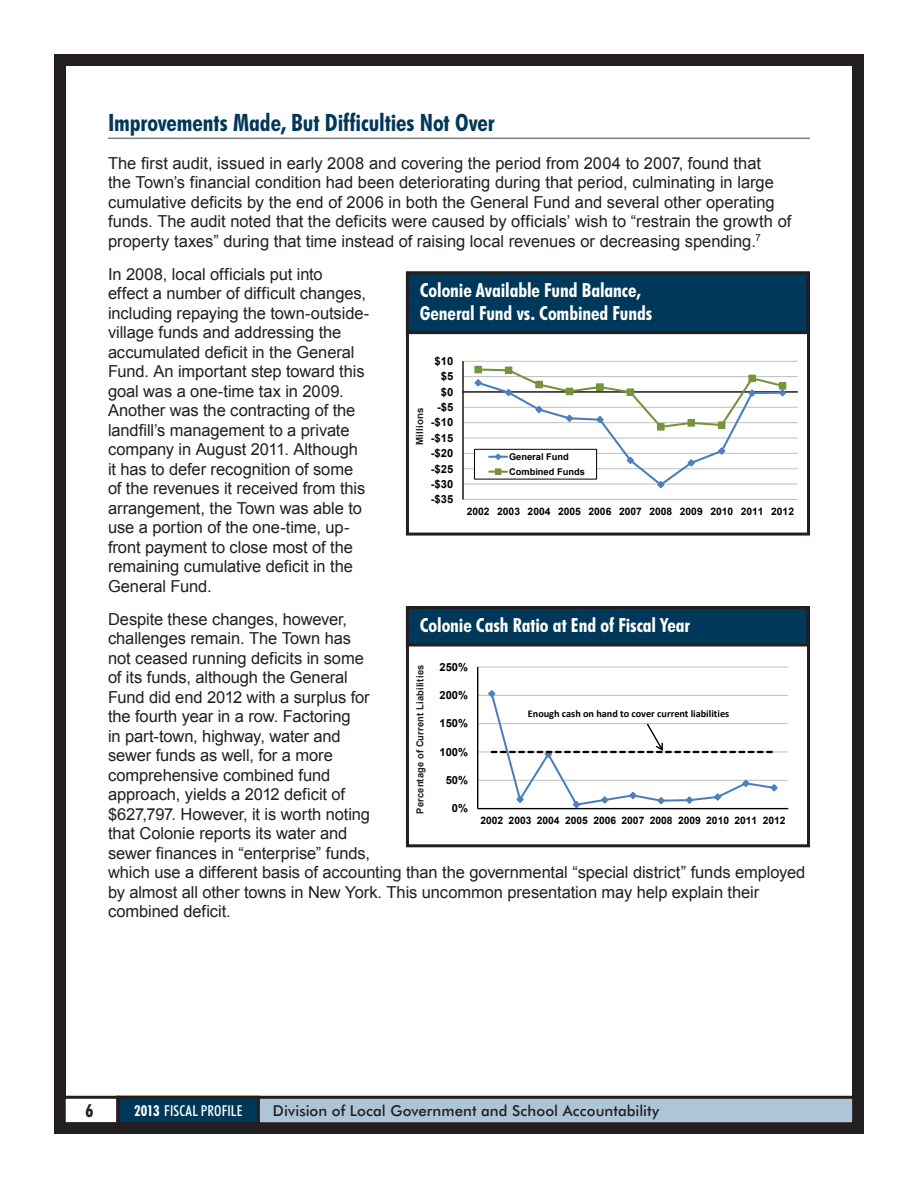
<style>
.page{position:relative;width:918px;height:1188px;background:#fff}
.page>*{position:absolute;margin:0;border:0;box-sizing:border-box;transform-origin:0 0}
.Ann_Rep_headings{font:700 condensed 24px "Futura BT";letter-spacing:-.005em;color:#003859}
.Charts{font:700 condensed 19.5px/22.5px "Futura BT";letter-spacing:-.005em;color:#fff}
.t1{font:700 condensed 18px "Futura BT";color:#231f20}
.AnnRep_Body_Text{font:16.5px/19.5px "Arial";letter-spacing:-.005em;color:#231f20}
.t2{font:500 15px "Futura BT";letter-spacing:.005em;color:#231f20}
.t3{font:500 condensed 15px "Futura BT";letter-spacing:.005em;color:#fff}
.t4{font:700 11.25px "Arial";letter-spacing:.005em;color:#000}
.t5{font:700 11.1px "Arial";letter-spacing:.005em;color:#000}
.t6{font:700 10.35px "Arial";color:#000}
.t7{font:700 10.2px "Calibri";color:#000}
.t8{font:700 9.75px "Arial";letter-spacing:.02em;color:#231f20;scale:.95 1}
.t9{font:700 9.75px "Arial";letter-spacing:.02em;color:#231f20}
.t10{font:700 9.3px/14.9px "Arial";color:#000}
.s1{font-weight:700}
</style>
<div class="page">
<hr style="left:108px;top:138px;width:702px;height:1px;background:#808285">
<div style="left:54px;top:54px;width:810px;height:1080px;border:12px solid #231f20"></div>
<div style="left:63px;top:1096px;width:56px;height:29px;border:3px solid #231f20"></div>
<div style="left:118px;top:1097px;width:736px;height:27px;background:#adc5d6"></div>
<div style="left:117px;top:1096px;width:738px;height:29px;border:3px solid #231f20"></div>
<div style="left:118px;top:1097px;width:140px;height:27px;background:#003859"></div>
<div style="left:117px;top:1096px;width:143px;height:29px;border:3px solid #231f20"></div>
<hr style="left:478px;top:780px;width:310px;height:1px;background:#bfbfbf">
<hr style="left:478px;top:751px;width:310px;height:1px;background:#bfbfbf">
<hr style="left:478px;top:723px;width:310px;height:1px;background:#bfbfbf">
<hr style="left:478px;top:695px;width:310px;height:1px;background:#bfbfbf">
<hr style="left:478px;top:667px;width:310px;height:1px;background:#bfbfbf">
<hr style="left:477px;top:667px;width:1px;height:142px;background:#000">
<hr style="left:478px;top:808px;width:310px;height:1px;background:#000">
<svg style="left:488px;top:690px;width:290px;height:119px"></svg>
<div style="left:406px;top:606px;width:404px;height:241px;border:3px solid #231f20"></div>
<div style="left:407px;top:608px;width:401px;height:37px;background:#003859"></div>
<div style="left:406px;top:606px;width:403px;height:40px;border:3px solid #231f20"></div>
<hr style="left:463px;top:499px;width:335px;height:1px;background:#bfbfbf">
<hr style="left:463px;top:484px;width:335px;height:1px;background:#bfbfbf">
<hr style="left:463px;top:468px;width:335px;height:1px;background:#bfbfbf">
<hr style="left:463px;top:453px;width:335px;height:1px;background:#bfbfbf">
<hr style="left:463px;top:438px;width:335px;height:1px;background:#bfbfbf">
<hr style="left:463px;top:422px;width:335px;height:1px;background:#bfbfbf">
<hr style="left:463px;top:407px;width:335px;height:1px;background:#bfbfbf">
<hr style="left:463px;top:376px;width:335px;height:1px;background:#bfbfbf">
<hr style="left:463px;top:361px;width:335px;height:1px;background:#bfbfbf">
<hr style="left:462px;top:361px;width:2px;height:138px;background:#000">
<hr style="left:463px;top:391px;width:335px;height:2px;background:#000">
<div style="left:475px;top:366px;width:7px;height:7px;border:1px solid #77933c"></div>
<svg style="left:474px;top:367px;width:313px;height:122px"></svg>
<div style="left:406px;top:272px;width:404px;height:264px;border:3px solid #231f20"></div>
<div style="left:407px;top:273px;width:401px;height:60px;background:#003859"></div>
<div style="left:406px;top:272px;width:403px;height:62px;border:3px solid #231f20"></div>
<p class="Ann_Rep_headings" style="left:108px;top:108px;width:388px">Improvements Made, But Difficulties Not Over</p>
<p class="AnnRep_Body_Text" style="left:108px;top:153px;width:685px">The first audit, issued in early 2008 and covering the period from 2004 to 2007, found that<br>the Town’s financial condition had been deteriorating during that period, culminating in large cumulative deficits by the end of 2006 in both the General Fund and several other operating funds. The audit noted that the deficits were caused by officials’ wish to “restrain the growth of property taxes” during that time instead of raising local revenues or decreasing spending.<sup>7</sup></p>
<p class="AnnRep_Body_Text" style="left:108px;top:264px;width:263px">In 2008, local officials put into<br>effect a number of difficult changes, including repaying the town-outside&shy;village funds and addressing the accumulated deficit in the General Fund. An important step toward this goal was a one-time tax in 2009.<br>Another was the contracting of the landfill’s management to a private company in August 2011. Although it has to defer recognition of some of the revenues it received from this arrangement, the Town was able to use a portion of the one-time, up&shy;front payment to close most of the remaining cumulative deficit in the General Fund.</p>
<p class="AnnRep_Body_Text" style="left:108px;top:609px;width:699px">Despite these changes, however,<br>challenges remain. The Town has<br>not ceased running deficits in some<br>of its funds, although the General<br>Fund did end 2012 with a surplus for<br>the fourth year in a row. Factoring<br>in part-town, highway, water and<br>sewer funds as well, for a more<br>comprehensive combined fund<br>approach, yields a 2012 deficit of<br>$627,797. However, it is worth noting<br>that Colonie reports its water and<br>sewer finances in “enterprise” funds,<br>which use a different basis of accounting than the governmental “special district” funds employed by almost all other towns in New York. This uncommon presentation may help explain their combined deficit.</p>
<p class="Charts" style="left:420px;top:279px;width:234px">Colonie Available Fund Balance,<br>General Fund vs. Combined Funds</p>
<p class="t4" style="left:435px;top:354px;width:20px">$10</p>
<p class="t4" style="left:441px;top:369px;width:14px">$5</p>
<p class="t4" style="left:441px;top:384px;width:14px">$0</p>
<p class="t4" style="left:437px;top:400px;width:18px">-$5</p>
<p class="t9" style="left:413px;top:445px;width:39px;rotate:-90deg">Millions</p>
<p class="t4" style="left:431px;top:415px;width:24px">-$10</p>
<p class="t4" style="left:431px;top:430px;width:24px">-$15</p>
<p class="t4" style="left:431px;top:446px;width:24px">-$20</p>
<p class="t10" style="left:509px;top:450px;width:78px">General Fund<br>Combined Funds</p>
<p class="t4" style="left:431px;top:461px;width:24px">-$25</p>
<p class="t4" style="left:431px;top:476px;width:24px">-$30</p>
<p class="t4" style="left:431px;top:492px;width:24px">-$35</p>
<p class="t6" style="left:467px;top:505px;width:329px">2002 2003 2004 2005 2006 2007 2008 2009 2010 2011 2012</p>
<p class="Charts" style="left:420px;top:613px;width:272px">Colonie Cash Ratio at End of Fiscal Year</p>
<p class="t8" style="left:414px;top:814px;width:158px;rotate:-90deg">Percentage of Current Liabilities</p>
<p class="t5" style="left:440px;top:660px;width:30px">250%</p>
<p class="t5" style="left:440px;top:688px;width:30px">200%</p>
<p class="t7" style="left:528px;top:708px;width:203px">Enough cash on hand to cover current liabilities</p>
<p class="t5" style="left:440px;top:716px;width:30px">150%</p>
<p class="t5" style="left:440px;top:744px;width:30px">100%</p>
<p class="t5" style="left:446px;top:773px;width:24px">50%</p>
<p class="t5" style="left:452px;top:801px;width:18px">0%</p>
<p class="t6" style="left:480px;top:814px;width:307px">2002 2003 2004 2005 2006 2007 2008 2009 2010 2011 2012</p>
<p class="t1" style="left:86px;top:1100px;width:9px">6</p>
<p class="t3" style="left:134px;top:1101px;width:110px"><span class="s1">2013</span> FISCAL PROFILE</p>
<p class="t2" style="left:273px;top:1101px;width:388px">Division of Local Government and School Accountability</p>
</div>
